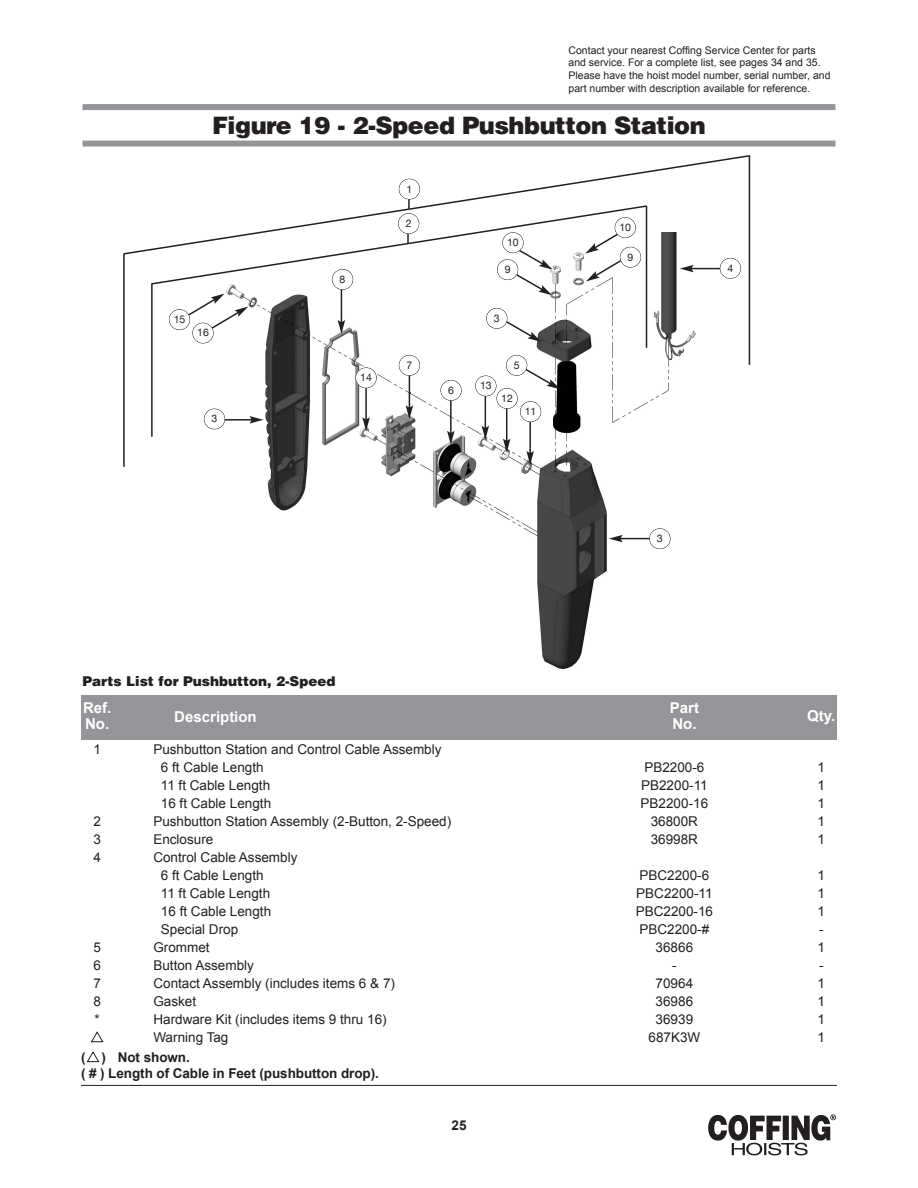
<style>
.page{position:relative;width:918px;height:1188px;background:#fff}
.page>*{position:absolute;margin:0;border:0;box-sizing:border-box;transform-origin:0 0}
.t1{font:900 24px "Helvetica";letter-spacing:-.02em;color:#231f20}
.t2{font:700 15px/16.5px "Arial";color:#fff}
.t3{font:13.5px/18px "Arial";color:#231f20;text-align:justify}
.t4{font:700 13.5px/16.5px "Arial";letter-spacing:-.005em;color:#231f20}
.t5{font:900 13.5px "Helvetica";color:#231f20}
.t6{font:10.5px/12.6px "Arial";color:#231f20}
.t7{font:10.5px "Helvetica Neue";color:#231f20}
.s1{color:#fff}
</style>
<div class="page">
<img style="left:219px;top:256px;width:483px;height:414px">
<hr style="left:81px;top:1085px;width:756px;height:1px;background:#231f20">
<img style="left:708px;top:1114px;width:128px;height:42px">
<div style="left:82px;top:104px;width:754px;height:6px;background:#939598"></div>
<div style="left:82px;top:141px;width:754px;height:6px;background:#939598"></div>
<div style="left:81px;top:695px;width:756px;height:44px;background:#939598"></div>
<hr style="left:620px;top:538px;width:33px;height:1px;background:#231f20">
<svg style="left:609px;top:535px;width:14px;height:7px"></svg>
<hr style="left:691px;top:268px;width:33px;height:1px;background:#231f20">
<svg style="left:680px;top:265px;width:14px;height:7px"></svg>
<hr style="left:219px;top:419px;width:33px;height:2px;background:#231f20">
<svg style="left:249px;top:416px;width:14px;height:8px"></svg>
<hr style="left:529px;top:414px;width:2px;height:40px;background:#231f20">
<svg style="left:526px;top:451px;width:8px;height:14px"></svg>
<hr style="left:450px;top:394px;width:2px;height:39px;background:#231f20">
<svg style="left:447px;top:431px;width:8px;height:14px"></svg>
<hr style="left:485px;top:389px;width:1px;height:39px;background:#231f20">
<svg style="left:482px;top:426px;width:7px;height:14px"></svg>
<hr style="left:506px;top:402px;width:1px;height:39px;background:#231f20">
<svg style="left:503px;top:439px;width:7px;height:14px"></svg>
<hr style="left:409px;top:368px;width:1px;height:40px;background:#231f20">
<svg style="left:406px;top:405px;width:7px;height:14px"></svg>
<hr style="left:365px;top:380px;width:2px;height:40px;background:#231f20">
<svg style="left:362px;top:417px;width:8px;height:14px"></svg>
<svg style="left:518px;top:364px;width:42px;height:25px"></svg>
<hr style="left:646px;top:206px;width:1px;height:142px;background:#231f20">
<hr style="left:749px;top:156px;width:1px;height:209px;background:#231f20">
<hr style="left:151px;top:283px;width:2px;height:154px;background:#231f20">
<hr style="left:123px;top:254px;width:2px;height:213px;background:#231f20">
<svg style="left:123px;top:155px;width:628px;height:101px"></svg>
<svg style="left:150px;top:192px;width:498px;height:150px"></svg>
<div style="left:503px;top:232px;width:20px;height:21px;background:#fff;border-radius:50%"></div>
<div style="left:502px;top:232px;width:22px;height:21px;border:1px solid #231f20;border-radius:50%"></div>
<div style="left:615px;top:217px;width:21px;height:21px;background:#fff;border-radius:50%"></div>
<div style="left:615px;top:217px;width:21px;height:21px;border:1px solid #231f20;border-radius:50%"></div>
<div style="left:620px;top:247px;width:21px;height:20px;background:#fff;border-radius:50%"></div>
<div style="left:620px;top:247px;width:21px;height:21px;border:1px solid #231f20;border-radius:50%"></div>
<div style="left:497px;top:259px;width:21px;height:21px;background:#fff;border-radius:50%"></div>
<div style="left:497px;top:259px;width:21px;height:21px;border:1px solid #231f20;border-radius:50%"></div>
<div style="left:169px;top:309px;width:21px;height:21px;background:#fff;border-radius:50%"></div>
<div style="left:169px;top:309px;width:21px;height:21px;border:1px solid #231f20;border-radius:50%"></div>
<div style="left:193px;top:323px;width:20px;height:20px;background:#fff;border-radius:50%"></div>
<div style="left:192px;top:323px;width:22px;height:20px;border:1px solid #231f20;border-radius:50%"></div>
<div style="left:204px;top:409px;width:21px;height:20px;background:#fff;border-radius:50%"></div>
<div style="left:204px;top:409px;width:21px;height:20px;border:1px solid #231f20;border-radius:50%"></div>
<div style="left:332px;top:269px;width:21px;height:21px;background:#fff;border-radius:50%"></div>
<div style="left:332px;top:269px;width:21px;height:21px;border:1px solid #231f20;border-radius:50%"></div>
<div style="left:356px;top:368px;width:21px;height:20px;background:#fff;border-radius:50%"></div>
<div style="left:355px;top:367px;width:22px;height:21px;border:1px solid #231f20;border-radius:50%"></div>
<div style="left:399px;top:355px;width:21px;height:21px;background:#fff;border-radius:50%"></div>
<div style="left:399px;top:355px;width:21px;height:21px;border:1px solid #231f20;border-radius:50%"></div>
<div style="left:441px;top:380px;width:21px;height:21px;background:#fff;border-radius:50%"></div>
<div style="left:440px;top:380px;width:22px;height:21px;border:1px solid #231f20;border-radius:50%"></div>
<div style="left:475px;top:376px;width:21px;height:20px;background:#fff;border-radius:50%"></div>
<div style="left:475px;top:376px;width:22px;height:20px;border:1px solid #231f20;border-radius:50%"></div>
<div style="left:497px;top:388px;width:21px;height:21px;background:#fff;border-radius:50%"></div>
<div style="left:496px;top:388px;width:22px;height:21px;border:1px solid #231f20;border-radius:50%"></div>
<div style="left:520px;top:401px;width:21px;height:21px;background:#fff;border-radius:50%"></div>
<div style="left:520px;top:401px;width:21px;height:21px;border:1px solid #231f20;border-radius:50%"></div>
<div style="left:506px;top:355px;width:21px;height:21px;background:#fff;border-radius:50%"></div>
<div style="left:506px;top:355px;width:21px;height:21px;border:1px solid #231f20;border-radius:50%"></div>
<div style="left:486px;top:308px;width:21px;height:21px;background:#fff;border-radius:50%"></div>
<div style="left:486px;top:308px;width:21px;height:21px;border:1px solid #231f20;border-radius:50%"></div>
<div style="left:720px;top:258px;width:21px;height:21px;background:#fff;border-radius:50%"></div>
<div style="left:720px;top:258px;width:21px;height:21px;border:1px solid #231f20;border-radius:50%"></div>
<div style="left:649px;top:528px;width:21px;height:21px;background:#fff;border-radius:50%"></div>
<div style="left:649px;top:528px;width:22px;height:21px;border:1px solid #231f20;border-radius:50%"></div>
<div style="left:399px;top:179px;width:21px;height:20px;background:#fff;border-radius:50%"></div>
<div style="left:399px;top:179px;width:21px;height:21px;border:1px solid #231f20;border-radius:50%"></div>
<div style="left:398px;top:213px;width:21px;height:21px;background:#fff;border-radius:50%"></div>
<div style="left:398px;top:213px;width:21px;height:21px;border:1px solid #231f20;border-radius:50%"></div>
<p class="t6" style="left:569px;top:44px;width:264px">Contact your nearest Coffing Service Center for parts and service. For a complete list, see pages 34 and 35.<br>Please have the hoist model number, serial number, and part number with description available for reference.</p>
<h1 class="t1" style="left:212px;top:112px;width:495px">Figure 19 - 2-Speed Pushbutton Station</h1>
<p class="t7" style="left:174px;top:313px;width:13px">15</p>
<p class="t7" style="left:197px;top:326px;width:13px">16</p>
<p class="t7" style="left:212px;top:412px;width:7px">3</p>
<p class="t7" style="left:340px;top:273px;width:7px">8</p>
<p class="t7" style="left:360px;top:371px;width:13px">14</p>
<p class="t7" style="left:407px;top:183px;width:7px">1</p>
<p class="t7" style="left:406px;top:217px;width:7px">2</p>
<p class="t7" style="left:407px;top:359px;width:7px">7</p>
<p class="t7" style="left:448px;top:384px;width:7px">6</p>
<p class="t7" style="left:507px;top:236px;width:13px">10</p>
<p class="t7" style="left:505px;top:263px;width:7px">9</p>
<p class="t7" style="left:494px;top:312px;width:7px">3</p>
<p class="t7" style="left:480px;top:379px;width:13px">13</p>
<p class="t7" style="left:514px;top:359px;width:7px">5</p>
<p class="t7" style="left:501px;top:392px;width:13px">12</p>
<p class="t7" style="left:525px;top:405px;width:13px">11</p>
<p class="t5" style="left:82px;top:673px;width:254px">Parts List for Pushbutton, 2-Speed</p>
<p class="t7" style="left:619px;top:221px;width:13px">10</p>
<p class="t7" style="left:628px;top:251px;width:7px">9</p>
<p class="t7" style="left:727px;top:262px;width:7px">4</p>
<p class="t7" style="left:657px;top:532px;width:7px">3</p>
<p class="t2" style="left:83px;top:699px;width:30px">Ref.<br>No.</p>
<p class="t2" style="left:174px;top:708px;width:84px">Description</p>
<p class="t2" style="left:670px;top:699px;width:31px">part<br>No.</p>
<p class="t2" style="left:807px;top:708px;width:30px">Qty.</p>
<p class="t3" style="left:153px;top:741px;width:290px">Pushbutton Station and Control Cable Assembly</p>
<p class="t3" style="left:161px;top:759px;width:104px">6 ft Cable Length</p>
<p class="t3" style="left:161px;top:777px;width:111px">11 ft Cable Length</p>
<p class="t3" style="left:161px;top:795px;width:112px">16 ft Cable Length</p>
<p class="t3" style="left:153px;top:813px;width:299px">Pushbutton Station Assembly (2-Button, 2-Speed)</p>
<p class="t3" style="left:153px;top:831px;width:62px">Enclosure</p>
<p class="t3" style="left:153px;top:849px;width:146px">Control Cable Assembly</p>
<p class="t3" style="left:161px;top:867px;width:104px">6 ft Cable Length</p>
<p class="t3" style="left:161px;top:885px;width:111px">11 ft Cable Length</p>
<p class="t3" style="left:161px;top:903px;width:112px">16 ft Cable Length</p>
<p class="t3" style="left:161px;top:921px;width:79px">Special Drop</p>
<p class="t3" style="left:153px;top:939px;width:58px">Grommet</p>
<p class="t3" style="left:153px;top:957px;width:102px">Button Assembly</p>
<p class="t3" style="left:153px;top:975px;width:243px">Contact Assembly (includes items 6 &amp; 7)</p>
<p class="t3" style="left:153px;top:993px;width:44px">Gasket</p>
<p class="t3" style="left:153px;top:1011px;width:235px">Hardware Kit (includes items 9 thru 16)</p>
<p class="t3" style="left:153px;top:1029px;width:77px">Warning Tag</p>
<p class="t3" style="left:93px;top:740px;width:9px">1</p>
<p class="t3" style="left:818px;top:758px;width:9px">1<br>1<br>1<br>1<br>1</p>
<p class="t3" style="left:818px;top:866px;width:9px">1<br>1<br>1 - 1 - 1<br>1<br>1<br>1</p>
<p class="t3" style="left:641px;top:758px;width:69px;text-align:center">PB2200-6<br>PB2200-11<br>PB2200-16<br>36800R<br>36998R</p>
<p class="t3" style="left:636px;top:866px;width:79px;text-align:center">PBC2200-6<br>PBC2200-11<br>PBC2200-16<br>PBC2200-#<br>36866<br>-<br>70964<br>36986<br>36939<br>687K3W</p>
<p class="t3" style="left:93px;top:812px;width:9px">2<br>3<br>4</p>
<p class="t3" style="left:93px;top:938px;width:9px">5<br>6<br>7<br>8 *</p>
<p class="t4" style="left:81px;top:1049px;width:299px">(<span class="s1">▲</span> ) Not shown.<br>( # ) Length of Cable in Feet (pushbutton drop).</p>
<p class="t4" style="left:452px;top:1117px;width:17px">25</p>
</div>
